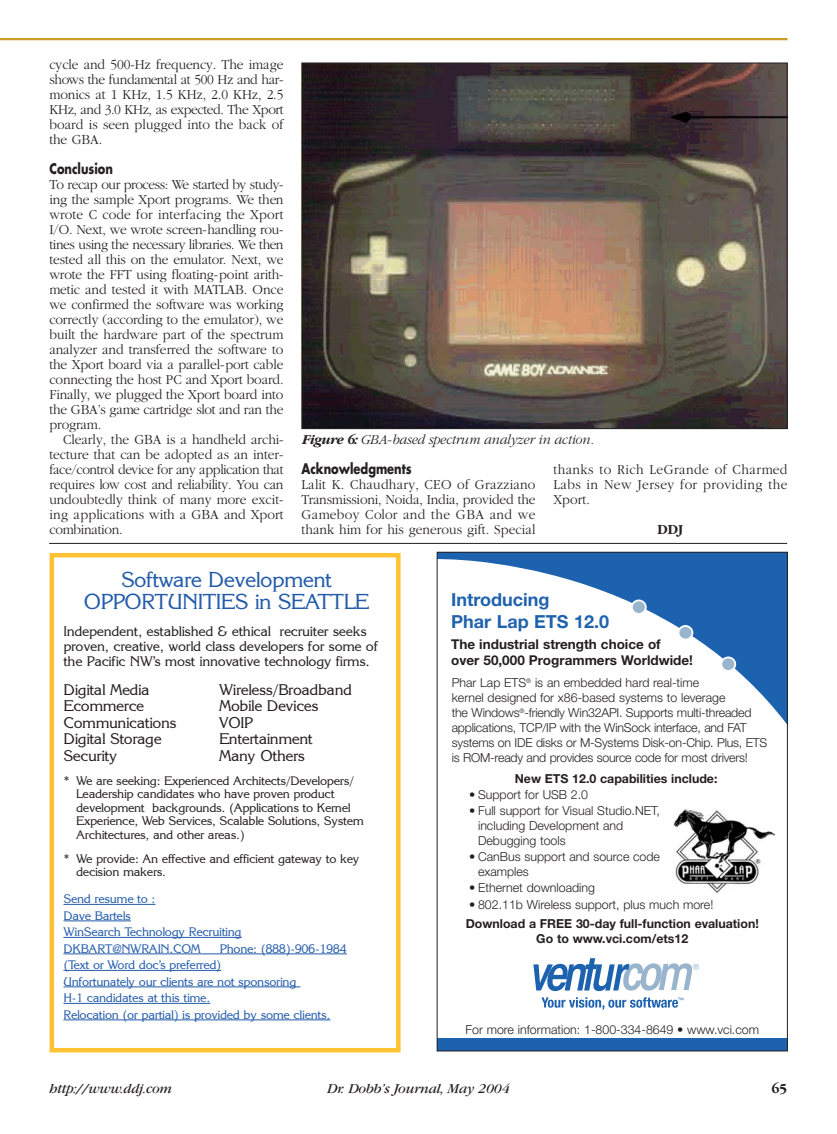
<style>
.page{position:relative;width:837px;height:1134px;background:#fff}
.page>*{position:absolute;margin:0;border:0;box-sizing:border-box;transform-origin:0 0}
.t1{font:21px/22.5px "Krone";letter-spacing:-.03em;color:#235baa;text-align:center}
.t2{font:700 18px/21.6px "Helvetica Neue";color:#1f62ae}
.t3{font:15px "Krone";letter-spacing:-.03em;color:#231f20}
.t4{font:300 14.25px/15px "Garamond";letter-spacing:.005em;color:#231f20;text-align:justify;scale:.95 1}
.t5{font:italic 14.25px "Garamond";letter-spacing:-.01em;color:#231f20}
.t6{font:italic 300 14.25px "Garamond";letter-spacing:-.01em;color:#231f20;scale:.95 1}
.t7{font:700 14.25px "Futura";color:#231f20;scale:.8 1}
.t8{font:700 14.25px "Garamond";color:#231f20;scale:.95 1}
.t9{font:700 14.25px "Garamond";color:#231f20}
.t10{font:13.5px/15px "Krone";letter-spacing:-.025em;color:#231f20}
.t11{font:700 13.5px/16.5px "Helvetica Neue";color:#231f20}
.t12{font:300 12.3px/14.9px "Helvetica Neue";color:#231f20}
.t13{font:700 12.3px/14.9px "Helvetica Neue";color:#231f20;text-align:center}
.t14{font:12px/13.5px "Krone";letter-spacing:-.03em;color:#231f20}
.t15{font:12px/16.5px "Krone";letter-spacing:-.03em;color:#235baa}
.s1{font-weight:700}
</style>
<div class="page">
<hr style="left:0;top:38px;width:788px;height:2px;background:#ce9d28">
<hr style="left:49px;top:543px;width:738px;height:1px;background:#231f20">
<img style="left:304px;top:65px;width:482px;height:362px">
<svg style="left:436px;top:551px;width:352px;height:501px"></svg>
<svg style="left:49px;top:552px;width:352px;height:501px"></svg>
<p class="t4" style="left:50px;top:58px;width:248px">cycle and 500-Hz frequency. The image shows the fundamental at 500 Hz and har&shy;monics at 1 KHz, 1.5 KHz, 2.0 KHz, 2.5<br>KHz, and 3.0 KHz, as expected. The Xport board is seen plugged into the back of the GBA.</p>
<p class="t7" style="left:50px;top:162px;width:81px">Conclusion</p>
<p class="t4" style="left:50px;top:178px;width:248px">To recap our process: We started by study&shy;ing the sample Xport programs. We then wrote C code for interfacing the Xport I/O. Next, we wrote screen-handling rou&shy;tines using the necessary libraries. We then tested all this on the emulator. Next, we wrote the FFT using floating-point arith&shy;metic and tested it with MATLAB. Once we confirmed the software was working correctly (according to the emulator), we built the hardware part of the spectrum analyzer and transferred the software to the Xport board via a parallel-port cable connecting the host PC and Xport board.<br>Finally, we plugged the Xport board into the GBA’s game cartridge slot and ran the program.</p>
<p class="t4" style="left:50px;top:433px;width:248px;text-indent:14px">Clearly, the GBA is a handheld archi&shy;tecture that can be adopted as an inter&shy;face/control device for any application that requires low cost and reliability. You can undoubtedly think of many more excit&shy;ing applications with a GBA and Xport combination.</p>
<p class="t6" style="left:301px;top:434px;width:310px"><span class="s1">Figure 6:</span> GBA-based spectrum analyzer in action.</p>
<p class="t7" style="left:302px;top:462px;width:139px">Acknowledgments</p>
<p class="t4" style="left:302px;top:478px;width:248px">Lalit K. Chaudhary, CEO of Grazziano Transmissioni, Noida, India, provided the Gameboy Color and the GBA and we thank him for his generous gift. Special</p>
<p class="t4" style="left:554px;top:463px;width:248px">thanks to Rich LeGrande of Charmed Labs in New Jersey for providing the Xport.</p>
<p class="t8" style="left:658px;top:524px;width:29px">DDJ</p>
<h1 class="t1" style="left:84px;top:570px;width:287px">Software Development<br>OPPORTUNITIES in SEATTLE</h1>
<p class="t10" style="left:63px;top:625px;width:316px">Independent, established &amp; ethical recruiter seeks proven, creative, world class developers for some of the Pacific NW’s most innovative technology firms.</p>
<p class="t3" style="left:63px;top:684px;width:88px">Digital Media</p>
<p class="t3" style="left:219px;top:684px;width:135px">Wireless/Broadband</p>
<p class="t3" style="left:63px;top:700px;width:82px">Ecommerce</p>
<p class="t3" style="left:219px;top:700px;width:101px">Mobile Devices</p>
<p class="t3" style="left:63px;top:717px;width:115px">Communications</p>
<p class="t3" style="left:219px;top:717px;width:35px">VOIP</p>
<p class="t3" style="left:63px;top:733px;width:100px">Digital Storage</p>
<p class="t3" style="left:219px;top:733px;width:95px">Entertainment</p>
<p class="t3" style="left:63px;top:750px;width:56px">Security</p>
<p class="t3" style="left:219px;top:750px;width:88px">Many Others</p>
<p class="t14" style="left:76px;top:775px;width:289px;text-indent:-13px">* We are seeking: Experienced Architects/Developers/ Leadership candidates who have proven product development backgrounds. (Applications to Kernel Experience, Web Services, Scalable Solutions, System Architectures, and other areas.)</p>
<p class="t14" style="left:76px;top:853px;width:285px;text-indent:-13px">* We provide: An effective and efficient gateway to key decision makers.</p>
<p class="t15" style="left:63px;top:892px;width:180px">Send resume to :<br>Dave Bartels<br>WinSearch Technology Recruiting<br>DKBART@NWRAIN.COM</p>
<p class="t15" style="left:63px;top:941px;width:285px;text-indent:156px">Phone: (888)-906-1984 (Text or Word doc’s preferred)<br>Unfortunately our clients are not sponsoring<br>H-1 candidates at this time.<br>Relocation (or partial) is provided by some clients.</p>
<p class="t2" style="left:451px;top:591px;width:159px">Introducing<br>Phar Lap ETS 12.0</p>
<p class="t11" style="left:451px;top:637px;width:243px">The industrial strength choice of<br>over 50,000 Programmers Worldwide!</p>
<p class="t12" style="left:452px;top:677px;width:317px">Phar Lap ETS<sup>®</sup> is an embedded hard real-time<br>kernel designed for x86-based systems to leverage<br>the Windows<sup>®</sup>-friendly Win32API. Supports multi-threaded applications, TCP/IP with the WinSock interface, and FAT systems on IDE disks or M-Systems Disk-on-Chip. Plus, ETS is ROM-ready and provides source code for most drivers!</p>
<p class="t13" style="left:515px;top:772px;width:204px">New ETS 12.0 capabilities include:</p>
<p class="t12" style="left:469px;top:788px;width:121px">• Support for USB 2.0</p>
<p class="t12" style="left:478px;top:804px;width:184px;text-indent:-9px">• Full support for Visual Studio.NET, including Development and<br>Debugging tools</p>
<p class="t12" style="left:478px;top:850px;width:183px;text-indent:-9px">• CanBus support and source code examples</p>
<p class="t12" style="left:469px;top:882px;width:127px">• Ethernet downloading</p>
<p class="t12" style="left:469px;top:898px;width:246px">• 802.11b Wireless support, plus much more!</p>
<p class="t13" style="left:466px;top:917px;width:295px">Download a FREE 30-day full-function evaluation!<br>Go to www.vci.com/ets12</p>
<p class="t12" style="left:466px;top:1023px;width:295px">For more information: 1-800-334-8649 • www.vci.com</p>
<p class="t5" style="left:49px;top:1084px;width:124px">http://www.ddj.com</p>
<p class="t5" style="left:327px;top:1084px;width:184px">Dr. Dobb’s Journal, May 2004</p>
<p class="t9" style="left:771px;top:1083px;width:17px">65</p>
</div>
